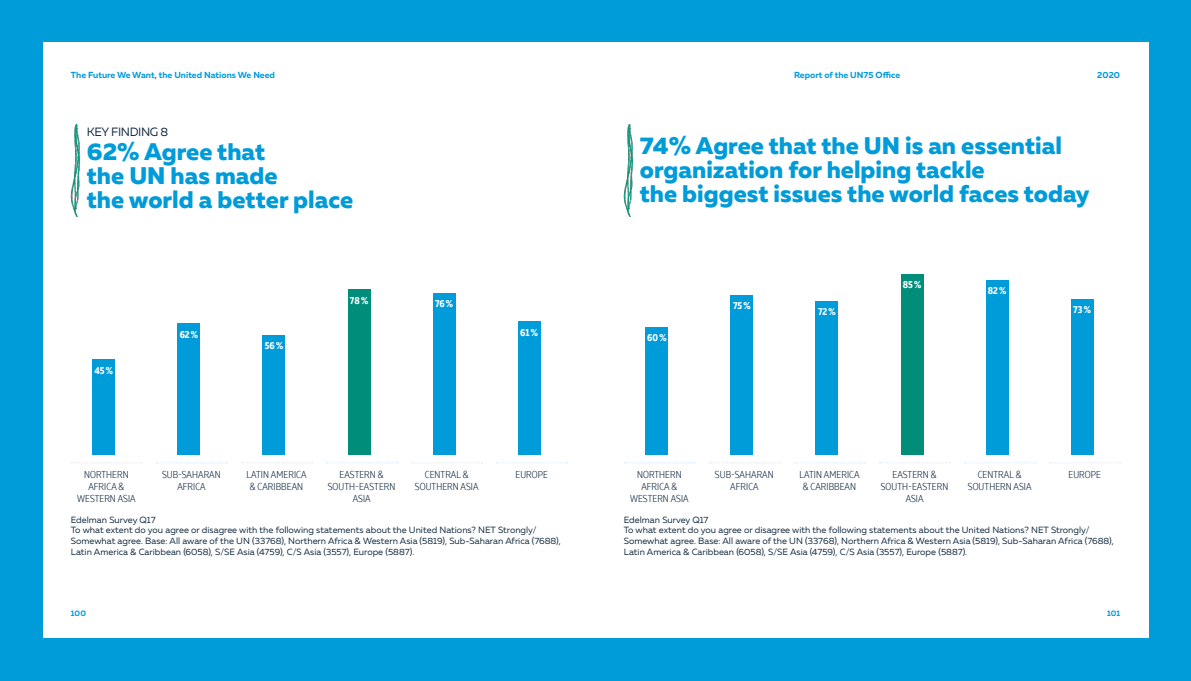
<style>
.page{position:relative;width:1191px;height:681px;background:#fff}
.page>*{position:absolute;margin:0;border:0;box-sizing:border-box;transform-origin:0 0}
.t1{font:800 24px/24px "Muller";color:#009bd9}
.t2{font:12px "Muller";letter-spacing:-.03em;color:#132b41}
.t3{font:300 10px/12px "Muller Narrow";letter-spacing:.01em;color:#132b41;text-align:center}
.t4{font:700 10px "Muller Narrow";letter-spacing:.005em;color:#fff}
.t5{font:9px/10.8px "Muller";color:#132b41}
.t6{font:700 8.8px "Muller";color:#009bd9}
.t7{font:700 8px "Muller";color:#009bd9}
</style>
<div class="page">
<div style="left:0;top:0;width:1191px;height:680px;background:#009bd9"></div>
<div style="left:43px;top:43px;width:1105px;height:595px;background:#fff"></div>
<div style="left:92px;top:359px;width:23px;height:95px;background:#009bd9"></div>
<div style="left:645px;top:327px;width:23px;height:127px;background:#009bd9"></div>
<div style="left:177px;top:323px;width:23px;height:131px;background:#009bd9"></div>
<div style="left:730px;top:295px;width:23px;height:159px;background:#009bd9"></div>
<div style="left:262px;top:335px;width:23px;height:119px;background:#009bd9"></div>
<div style="left:815px;top:301px;width:23px;height:153px;background:#009bd9"></div>
<div style="left:347px;top:289px;width:23px;height:165px;background:#008e7b"></div>
<div style="left:900px;top:274px;width:23px;height:180px;background:#008e7b"></div>
<div style="left:432px;top:293px;width:23px;height:161px;background:#009bd9"></div>
<div style="left:985px;top:280px;width:23px;height:174px;background:#009bd9"></div>
<div style="left:518px;top:321px;width:23px;height:133px;background:#009bd9"></div>
<div style="left:1070px;top:299px;width:23px;height:155px;background:#009bd9"></div>
<svg style="left:71px;top:462px;width:71px;height:1px"></svg>
<svg style="left:624px;top:462px;width:71px;height:1px"></svg>
<svg style="left:156px;top:462px;width:71px;height:1px"></svg>
<svg style="left:709px;top:462px;width:71px;height:1px"></svg>
<svg style="left:241px;top:462px;width:71px;height:1px"></svg>
<svg style="left:794px;top:462px;width:71px;height:1px"></svg>
<svg style="left:326px;top:462px;width:71px;height:1px"></svg>
<svg style="left:879px;top:462px;width:71px;height:1px"></svg>
<svg style="left:411px;top:462px;width:71px;height:1px"></svg>
<svg style="left:964px;top:462px;width:71px;height:1px"></svg>
<svg style="left:497px;top:462px;width:70px;height:1px"></svg>
<svg style="left:1049px;top:462px;width:71px;height:1px"></svg>
<img style="left:71px;top:124px;width:8px;height:92px">
<img style="left:624px;top:124px;width:8px;height:92px">
<p class="t6" style="left:71px;top:69px;width:205px">The Future We Want, the United Nations We Need</p>
<p class="t6" style="left:794px;top:70px;width:108px">Report of the UN75 Office</p>
<p class="t6" style="left:1097px;top:69px;width:24px">2020</p>
<p class="t6" style="left:882px;top:70px;width:10px">f</p>
<h2 class="t2" style="left:87px;top:124px;width:83px">KEY FINDING 8</h2>
<h1 class="t1" style="left:87px;top:139px;width:268px">62% Agree that<br>the UN has made<br>the world a better place</h1>
<h1 class="t1" style="left:640px;top:134px;width:451px">74% Agree that the UN is an essential organization for helping tackle<br>the biggest issues the world faces today</h1>
<p class="t4" style="left:94px;top:363px;width:20px">45%</p>
<p class="t4" style="left:350px;top:294px;width:20px">78%</p>
<p class="t4" style="left:435px;top:297px;width:20px">76%</p>
<p class="t4" style="left:520px;top:326px;width:19px">61%</p>
<p class="t4" style="left:180px;top:328px;width:20px">62%</p>
<p class="t4" style="left:647px;top:331px;width:21px">60%</p>
<p class="t4" style="left:265px;top:339px;width:20px">56%</p>
<p class="t4" style="left:733px;top:299px;width:19px">75%</p>
<p class="t4" style="left:818px;top:305px;width:19px">72%</p>
<p class="t4" style="left:902px;top:278px;width:20px">85%</p>
<p class="t4" style="left:987px;top:284px;width:20px">82%</p>
<p class="t4" style="left:1073px;top:303px;width:19px">73%</p>
<p class="t3" style="left:162px;top:468px;width:60px">SUB-SAHARAN<br>AFRICA</p>
<p class="t3" style="left:715px;top:468px;width:60px">SUB-SAHARAN<br>AFRICA</p>
<p class="t3" style="left:77px;top:468px;width:60px">NORTHERN<br>AFRICA &amp;<br>WESTERN ASIA</p>
<p class="t3" style="left:630px;top:468px;width:60px">NORTHERN<br>AFRICA &amp;<br>WESTERN ASIA</p>
<p class="t3" style="left:247px;top:468px;width:61px">LATIN AMERICA &amp; CARIBBEAN</p>
<p class="t3" style="left:799px;top:468px;width:61px">LATIN AMERICA &amp; CARIBBEAN</p>
<p class="t3" style="left:328px;top:468px;width:69px">EASTERN &amp;<br>SOUTH-EASTERN<br>ASIA</p>
<p class="t3" style="left:880px;top:468px;width:69px">EASTERN &amp;<br>SOUTH-EASTERN<br>ASIA</p>
<p class="t3" style="left:415px;top:468px;width:65px">CENTRAL &amp;<br>SOUTHERN ASIA</p>
<p class="t3" style="left:967px;top:468px;width:65px">CENTRAL &amp;<br>SOUTHERN ASIA</p>
<p class="t3" style="left:515px;top:468px;width:34px">EUROPE</p>
<p class="t3" style="left:1068px;top:468px;width:34px">EUROPE</p>
<p class="t5" style="left:71px;top:513px;width:491px">Edelman Survey Q17<br>To what extent do you agree or disagree with the following statements about the United Nations? NET Strongly/ Somewhat agree. Base: All aware of the UN (33768), Northern Africa &amp; Western Asia (5819), Sub-Saharan Africa (7688), Latin America &amp; Caribbean (6058), S/SE Asia (4759), C/S Asia (3557), Europe (5887).</p>
<p class="t5" style="left:624px;top:513px;width:491px">Edelman Survey Q17<br>To what extent do you agree or disagree with the following statements about the United Nations? NET Strongly/ Somewhat agree. Base: All aware of the UN (33768), Northern Africa &amp; Western Asia (5819), Sub-Saharan Africa (7688), Latin America &amp; Caribbean (6058), S/SE Asia (4759), C/S Asia (3557), Europe (5887).</p>
<p class="t7" style="left:71px;top:608px;width:17px">100</p>
<p class="t7" style="left:1107px;top:608px;width:15px">101</p>
</div>
